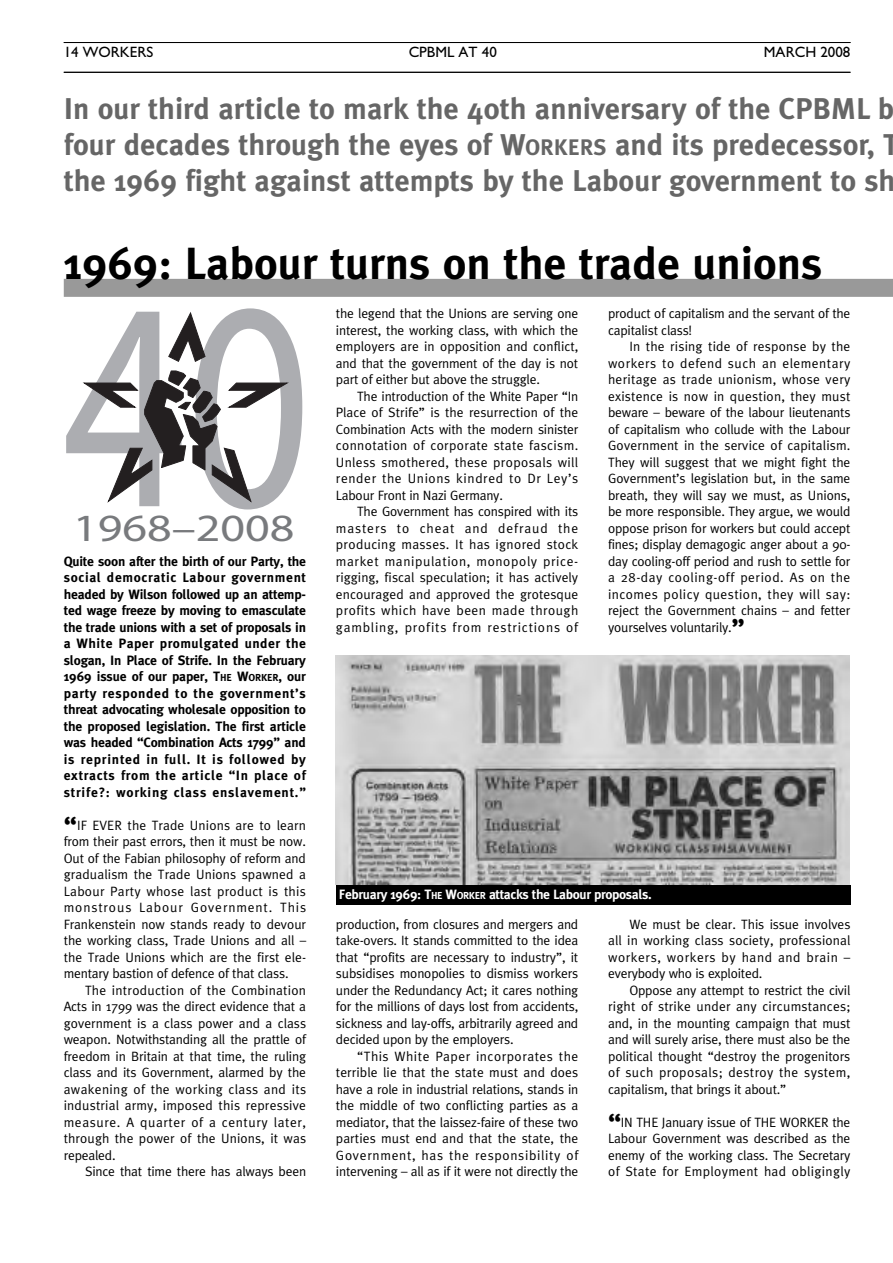
<style>
.page{position:relative;width:893px;height:1263px;background:#fff}
.page>*{position:absolute;margin:0;border:0;box-sizing:border-box;transform-origin:0 0}
.t1{font:299.25px "Myriad Pro";color:#acadb1;scale:.81 1}
.t2{font:700 45px "Meta Plus";color:#000}
.t3{font:38.7px "Myriad Pro";color:#787a7d;scale:1.24 1}
.t4{font:700 30px/36px "Meta Plus";color:#666}
.t5{font:15px "Gill Sans";color:#000}
.t6{font:13.5px/16.5px "Meta Plus";letter-spacing:-.015em;color:#000;text-align:justify}
.t7{font:700 13.5px/16.5px "Meta Plus";letter-spacing:.055em;color:#000;text-align:justify}
.t8{font:700 13.5px "Meta Plus";letter-spacing:-.03em;color:#fff}
.s1{font-size:22.5px}
.s2{font-size:10.2px}
.s3{font-weight:700;font-size:27px}
</style>
<div class="page">
<hr style="left:64px;top:42px;width:786px;height:1px;background:#000">
<hr style="left:64px;top:72px;width:786px;height:1px;background:#000">
<img style="left:336px;top:656px;width:514px;height:229px">
<div style="left:64px;top:279px;width:829px;height:18px;background:#999"></div>
<div style="left:336px;top:885px;width:514px;height:20px;background:#000"></div>
<svg style="left:168px;top:312px;width:38px;height:50px"></svg>
<svg style="left:83px;top:370px;width:206px;height:133px"></svg>
<p class="t5" style="left:64px;top:43px;width:91px">14 WORKERS</p>
<p class="t5" style="left:409px;top:43px;width:90px">CPBML AT 40</p>
<p class="t5" style="left:764px;top:43px;width:88px">MARCH 2008</p>
<h3 class="t4" style="left:64px;top:94px;width:836px">In our third article to mark the 40th anniversary of the CPBML b four decades through the eyes of W<span class="s1">ORKERS</span> and its predecessor, T the 1969 fight against attempts by the Labour government to sh</h3>
<h2 class="t2" style="left:64px;top:248px;width:760px">1969: Labour turns on the trade unions</h2>
<h1 class="t1" style="left:63px;top:294px;width:308px">40</h1>
<h3 class="t3" style="left:73px;top:514px;width:180px">1968–2008</h3>
<p class="t7" style="left:64px;top:554px;width:244px">Quite soon after the birth of our Party, the social democratic Labour government headed by Wilson followed up an attemp&shy;ted wage freeze by moving to emasculate the trade unions with a set of proposals in a White Paper promulgated under the slogan, In Place of Strife. In the February 1969 issue of our paper, T<span class="s2">HE</span> W<span class="s2">ORKER</span>, our party responded to the government’s threat advocating wholesale opposition to the proposed legislation. The first article was headed “Combination Acts 1799” and is reprinted in full. It is followed by extracts from the article “In place of strife?: working class enslavement.”</p>
<p class="t6" style="left:64px;top:818px;width:244px"><span class="s3">“</span>IF EVER the Trade Unions are to learn from their past errors, then it must be now.<br>Out of the Fabian philosophy of reform and gradualism the Trade Unions spawned a Labour Party whose last product is this monstrous Labour Government. This Frankenstein now stands ready to devour the working class, Trade Unions and all – the Trade Unions which are the first ele&shy;mentary bastion of defence of that class.</p>
<p class="t6" style="left:64px;top:983px;width:244px;text-indent:21px">The introduction of the Combination Acts in 1799 was the direct evidence that a government is a class power and a class weapon. Notwithstanding all the prattle of freedom in Britain at that time, the ruling class and its Government, alarmed by the awakening of the working class and its industrial army, imposed this repressive measure. A quarter of a century later, through the power of the Unions, it was repealed.</p>
<p class="t6" style="left:85px;top:1164px;width:223px">Since that time there has always been</p>
<p class="t6" style="left:336px;top:306px;width:244px">the legend that the Unions are serving one interest, the working class, with which the employers are in opposition and conflict, and that the government of the day is not part of either but above the struggle.</p>
<p class="t6" style="left:336px;top:389px;width:244px;text-indent:21px">The introduction of the White Paper “In Place of Strife” is the resurrection of the Combination Acts with the modern sinister connotation of corporate state fascism.<br>Unless smothered, these proposals will render the Unions kindred to Dr Ley’s Labour Front in Nazi Germany.</p>
<p class="t6" style="left:336px;top:504px;width:244px;text-indent:21px">The Government has conspired with its masters to cheat and defraud the producing masses. It has ignored stock market manipulation, monopoly price&shy;rigging, fiscal speculation; it has actively encouraged and approved the grotesque profits which have been made through gambling, profits from restrictions of</p>
<p class="t6" style="left:608px;top:306px;width:244px">product of capitalism and the servant of the capitalist class!</p>
<p class="t6" style="left:608px;top:339px;width:244px;text-indent:21px">In the rising tide of response by the workers to defend such an elementary heritage as trade unionism, whose very existence is now in question, they must beware – beware of the labour lieutenants of capitalism who collude with the Labour Government in the service of capitalism.<br>They will suggest that we might fight the Government’s legislation but, in the same breath, they will say we must, as Unions, be more responsible. They argue, we would oppose prison for workers but could accept fines; display demagogic anger about a 90- day cooling-off period and rush to settle for a 28-day cooling-off period. As on the incomes policy question, they will say: reject the Government chains – and fetter yourselves voluntarily.<span class="s3">”</span></p>
<p class="t8" style="left:339px;top:890px;width:314px">February 1969: T<span class="s2">HE</span> W<span class="s2">ORKER</span> attacks the Labour proposals.</p>
<p class="t6" style="left:336px;top:917px;width:244px">production, from closures and mergers and take-overs. It stands committed to the idea that “profits are necessary to industry”, it subsidises monopolies to dismiss workers under the Redundancy Act; it cares nothing for the millions of days lost from accidents, sickness and lay-offs, arbitrarily agreed and decided upon by the employers.</p>
<p class="t6" style="left:336px;top:1049px;width:244px;text-indent:21px">“This White Paper incorporates the terrible lie that the state must and does have a role in industrial relations, stands in the middle of two conflicting parties as a mediator, that the laissez-faire of these two parties must end and that the state, the Government, has the responsibility of intervening – all as if it were not directly the</p>
<p class="t6" style="left:608px;top:917px;width:244px;text-indent:21px">We must be clear. This issue involves all in working class society, professional workers, workers by hand and brain – everybody who is exploited.</p>
<p class="t6" style="left:608px;top:983px;width:244px;text-indent:21px">Oppose any attempt to restrict the civil right of strike under any circumstances; and, in the mounting campaign that must and will surely arise, there must also be the political thought “destroy the progenitors of such proposals; destroy the system, capitalism, that brings it about.”</p>
<p class="t6" style="left:608px;top:1115px;width:244px"><span class="s3">“</span>IN THE January issue of THE WORKER the Labour Government was described as the enemy of the working class. The Secretary of State for Employment had obligingly</p>
</div>
